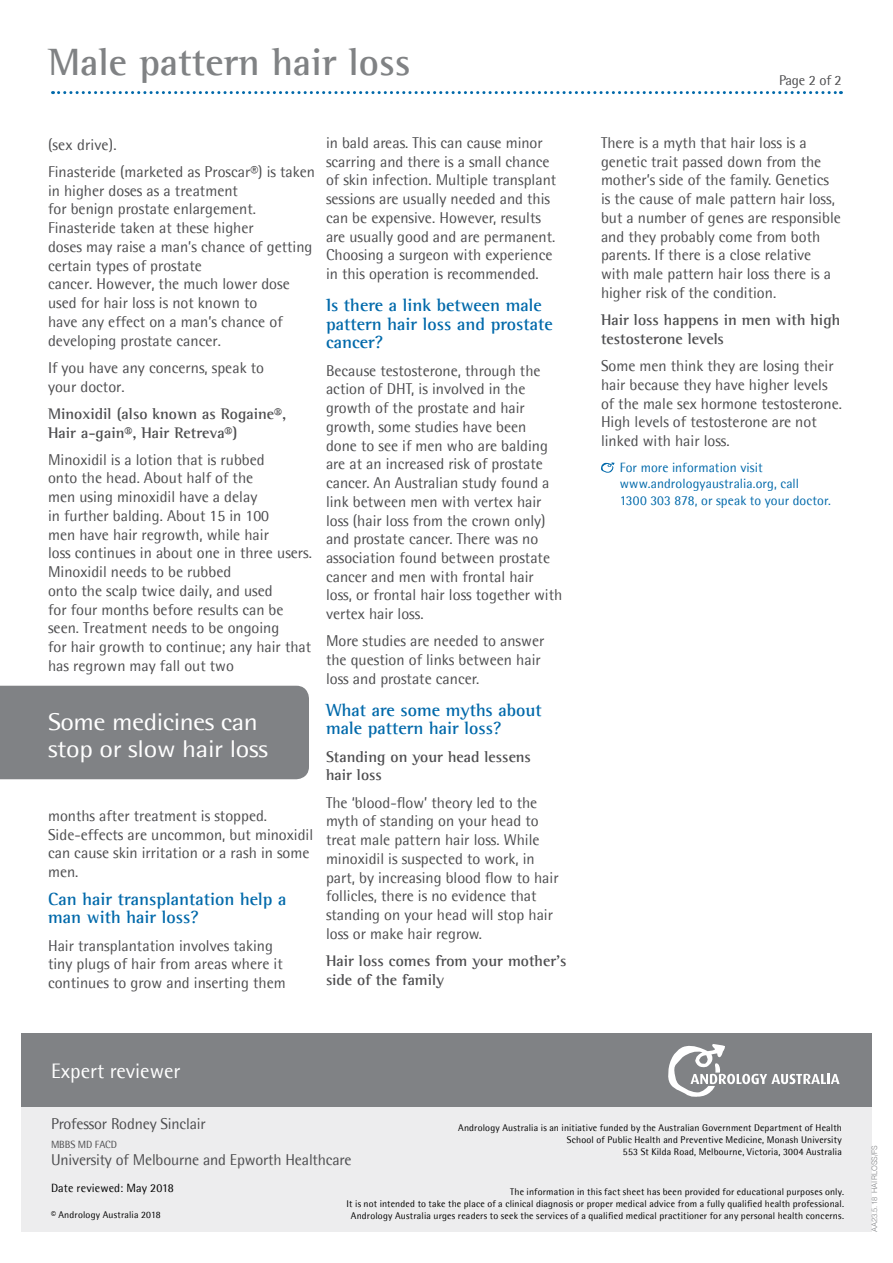
<style>
.page{position:relative;width:893px;height:1263px;background:#fff}
.page>*{position:absolute;margin:0;border:0;box-sizing:border-box;transform-origin:0 0}
.t1{font:700 39px "Rotis Semi Serif";color:#808284}
.t2{font:24.3px/27px "Rotis Semi Sans";letter-spacing:-.015em;color:#fff;scale:1.11 1}
.t3{font:21px "Rotis Semi Sans";color:#fff}
.t4{font:700 18px/18.8px "Rotis Semi Serif";color:#0069aa}
.t5{font:15.75px/18.8px "Rotis Semi Sans";color:#4d4d4f}
.t6{font:700 15.75px/18.8px "Rotis Semi Serif";color:#4d4d4f}
.t7{font:14.25px "Rotis Semi Sans";letter-spacing:-.01em;color:#4d4d4f}
.t8{font:13.5px/16.5px "Rotis Semi Sans";letter-spacing:.005em;color:#0069aa}
.t9{font:12px "Rotis Semi Sans";letter-spacing:.01em;color:#000}
.t10{font:10.5px "Rotis Semi Sans";letter-spacing:-.01em;color:#4d4d4f}
.t11{font:9.75px/12px "Rotis Semi Sans";letter-spacing:.02em;color:#000;text-align:right}
.t12{font:300 7.5px "Helvetica";color:#808285}
</style>
<div class="page">
<div style="left:21px;top:1091px;width:851px;height:141px;background:#ededee"></div>
<div style="left:21px;top:1033px;width:851px;height:74px;background:#808285"></div>
<svg style="left:668px;top:1044px;width:172px;height:53px"></svg>
<svg style="left:53px;top:91px;width:788px;height:3px"></svg>
<svg style="left:601px;top:462px;width:14px;height:11px"></svg>
<div style="left:0;top:686px;width:309px;height:93px;background:#808285"></div>
<h1 class="t1" style="left:48px;top:38px;width:364px">Male pattern hair loss</h1>
<p class="t5" style="left:48px;top:130px;width:269px;line-height:27.3px">(sex drive).<br>Finasteride (marketed as Proscar®) is taken</p>
<p class="t5" style="left:48px;top:181px;width:266px">in higher doses as a treatment<br>for benign prostate enlargement.<br>Finasteride taken at these higher<br>doses may raise a man’s chance of getting certain types of prostate<br>cancer. However, the much lower dose used for hair loss is not known to<br>have any effect on a man’s chance of developing prostate cancer.</p>
<p class="t5" style="left:48px;top:358px;width:218px">If you have any concerns, speak to your doctor.</p>
<p class="t6" style="left:48px;top:404px;width:240px">Minoxidil (also known as Rogaine®,<br>Hair a-gain®, Hair Retreva®)</p>
<p class="t5" style="left:48px;top:450px;width:265px">Minoxidil is a lotion that is rubbed<br>onto the head. About half of the<br>men using minoxidil have a delay<br>in further balding. About 15 in 100<br>men have hair regrowth, while hair<br>loss continues in about one in three users.<br>Minoxidil needs to be rubbed<br>onto the scalp twice daily, and used<br>for four months before results can be seen. Treatment needs to be ongoing<br>for hair growth to continue; any hair that has regrown may fall out two</p>
<h2 class="t2" style="left:48px;top:708px;width:200px">Some medicines can stop or slow hair loss</h2>
<p class="t5" style="left:48px;top:806px;width:267px">months after treatment is stopped.<br>Side-effects are uncommon, but minoxidil can cause skin irritation or a rash in some men.</p>
<p class="t4" style="left:48px;top:889px;width:240px">Can hair transplantation help a man with hair loss?</p>
<p class="t5" style="left:48px;top:936px;width:239px">Hair transplantation involves taking tiny plugs of hair from areas where it continues to grow and inserting them</p>
<p class="t5" style="left:326px;top:133px;width:232px">in bald areas. This can cause minor scarring and there is a small chance of skin infection. Multiple transplant sessions are usually needed and this can be expensive. However, results are usually good and are permanent.<br>Choosing a surgeon with experience in this operation is recommended.</p>
<p class="t4" style="left:326px;top:295px;width:228px">Is there a link between male pattern hair loss and prostate cancer?</p>
<p class="t5" style="left:326px;top:361px;width:238px">Because testosterone, through the action of DHT, is involved in the growth of the prostate and hair growth, some studies have been<br>done to see if men who are balding are at an increased risk of prostate cancer. An Australian study found a link between men with vertex hair loss (hair loss from the crown only) and prostate cancer. There was no association found between prostate cancer and men with frontal hair loss, or frontal hair loss together with vertex hair loss.</p>
<p class="t5" style="left:326px;top:632px;width:220px">More studies are needed to answer the question of links between hair loss and prostate cancer.</p>
<p class="t4" style="left:326px;top:700px;width:217px">What are some myths about male pattern hair loss?</p>
<p class="t6" style="left:326px;top:747px;width:206px">Standing on your head lessens hair loss</p>
<p class="t5" style="left:326px;top:793px;width:234px">The ‘blood-flow’ theory led to the myth of standing on your head to treat male pattern hair loss. While minoxidil is suspected to work, in part, by increasing blood flow to hair follicles, there is no evidence that standing on your head will stop hair loss or make hair regrow.</p>
<p class="t6" style="left:326px;top:951px;width:242px">Hair loss comes from your mother’s side of the family</p>
<p class="t7" style="left:779px;top:72px;width:64px">Page 2 of 2</p>
<p class="t5" style="left:601px;top:133px;width:241px">There is a myth that hair loss is a genetic trait passed down from the mother’s side of the family. Genetics is the cause of male pattern hair loss, but a number of genes are responsible and they probably come from both parents. If there is a close relative with male pattern hair loss there is a higher risk of the condition.</p>
<p class="t6" style="left:601px;top:310px;width:241px">Hair loss happens in men with high testosterone levels</p>
<p class="t5" style="left:601px;top:356px;width:242px">Some men think they are losing their hair because they have higher levels of the male sex hormone testosterone.<br>High levels of testosterone are not linked with hair loss.</p>
<p class="t8" style="left:620px;top:459px;width:213px">For more information visit www.andrologyaustralia.org, call<br>1300 303 878, or speak to your doctor.</p>
<h3 class="t3" style="left:51px;top:1059px;width:131px">Expert reviewer</h3>
<p class="t5" style="left:51px;top:1114px;width:156px">Professor Rodney Sinclair</p>
<p class="t10" style="left:51px;top:1138px;width:68px">MBBS MD FACD</p>
<p class="t5" style="left:51px;top:1150px;width:302px">University of Melbourne and Epworth Healthcare</p>
<p class="t9" style="left:51px;top:1181px;width:124px">Date reviewed: May 2018</p>
<p class="t11" style="left:458px;top:1121px;width:385px">Andrology Australia is an initiative funded by the Australian Government Department of Health<br>School of Public Health and Preventive Medicine, Monash University<br>553 St Kilda Road, Melbourne, Victoria, 3004 Australia</p>
<p class="t11" style="left:347px;top:1185px;width:499px">The information in this fact sheet has been provided for educational purposes only.<br>It is not intended to take the place of a clinical diagnosis or proper medical advice from a fully qualified health professional.</p>
<p class="t11" style="left:51px;top:1209px;width:111px">© Andrology Australia 2018</p>
<p class="t11" style="left:351px;top:1209px;width:495px">Andrology Australia urges readers to seek the services of a qualified medical practitioner for any personal health concerns.</p>
<p class="t12" style="left:868px;top:1232px;width:88px;rotate:-90deg">AA23.5.18 HAIRLOSS/FS</p>
</div>
